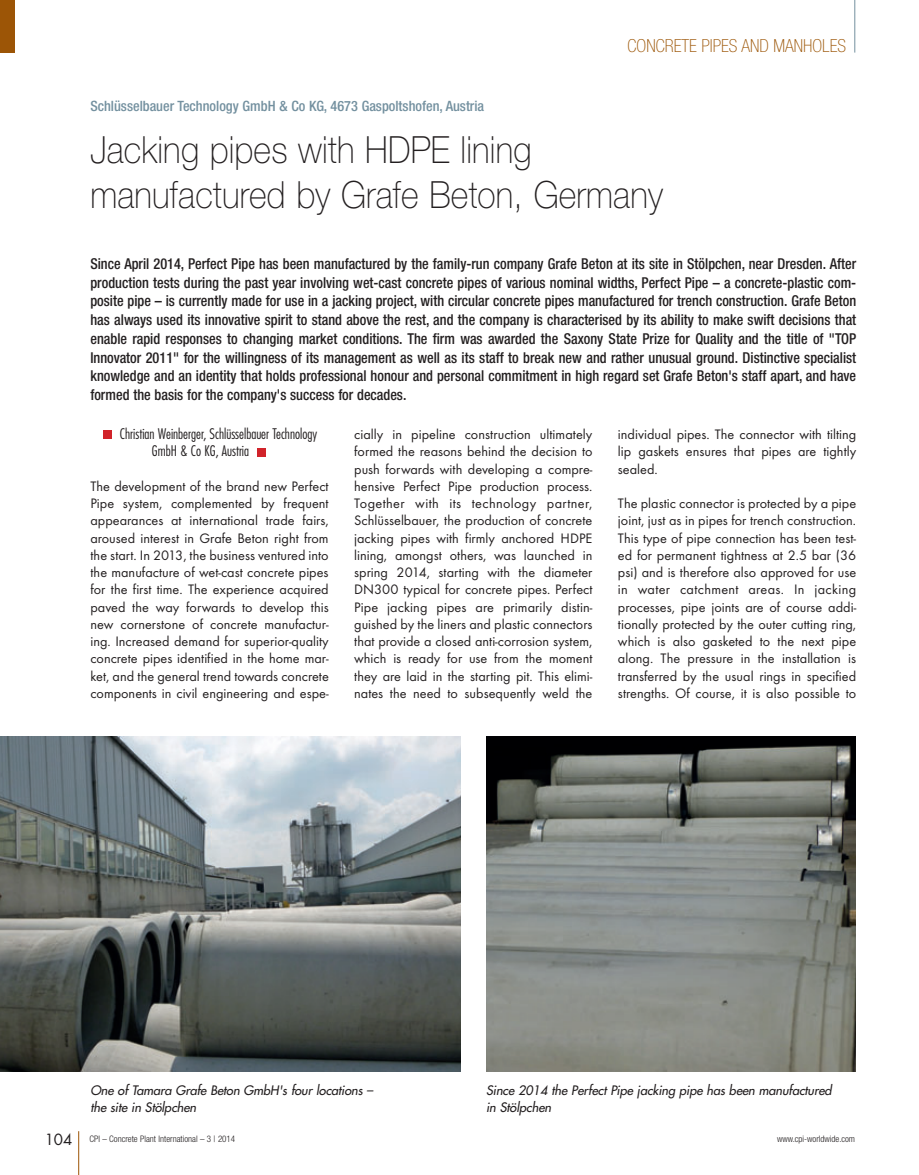
<style>
.page{position:relative;width:919px;height:1175px;background:#fff}
.page>*{position:absolute;margin:0;border:0;box-sizing:border-box;transform-origin:0 0}
.t1{font:100 37.5px/45px "Helvetica Neue";letter-spacing:.005em;color:#231f20;scale:.9 1}
.t2{font:100 condensed 18px "Helvetica Neue";color:#9c5506}
.t3{font:500 condensed 15px/18.8px "Helvetica Neue";color:#231f20;text-align:justify;scale:.95 1}
.t4{font:14.25px/17.2px "Futura T";color:#231f20;text-align:justify}
.t5{font:300 condensed 14.25px/17.2px "Futura";color:#231f20}
.t6{font:500 condensed 14.25px "Helvetica Neue";color:#73909f}
.t7{font:italic 12.75px/17.2px "Futura";letter-spacing:-.005em;color:#231f20}
.t8{font:300 condensed 9px "Helvetica Neue";color:#231f20}
.s1{font-family:"Futura";font-weight:400;font-stretch:normal;font-size:15px}
</style>
<div class="page">
<hr style="left:78px;top:1131px;width:1px;height:44px;background:#9c5506">
<hr style="left:854px;top:0;width:1px;height:53px;background:#73909f">
<div style="left:0;top:0;width:15px;height:53px;background:#9c5506"></div>
<img style="left:0;top:736px;width:460px;height:335px">
<img style="left:486px;top:736px;width:369px;height:335px">
<div style="left:103px;top:430px;width:9px;height:9px;background:#d1232a"></div>
<div style="left:257px;top:448px;width:9px;height:8px;background:#d1232a"></div>
<p class="t6" style="left:90px;top:98px;width:395px">Schlüsselbauer Technology GmbH &amp; Co KG, 4673 Gaspoltshofen, Austria</p>
<p class="t2" style="left:627px;top:36px;width:220px">CONCRETE PIPES AND MANHOLES</p>
<h1 class="t1" style="left:90px;top:127px;width:637px">Jacking pipes with HDPE lining manufactured by Grafe Beton, Germany</h1>
<p class="t3" style="left:90px;top:254px;width:807px">Since April 2014, Perfect Pipe has been manufactured by the family-run company Grafe Beton at its site in Stölpchen, near Dresden. After production tests during the past year involving wet-cast concrete pipes of various nominal widths, Perfect Pipe – a concrete-plastic com&shy;posite pipe – is currently made for use in a jacking project, with circular concrete pipes manufactured for trench construction. Grafe Beton has always used its innovative spirit to stand above the rest, and the company is characterised by its ability to make swift decisions that enable rapid responses to changing market conditions. The firm was awarded the Saxony State Prize for Quality and the title of "TOP Innovator 2011" for the willingness of its management as well as its staff to break new and rather unusual ground. Distinctive specialist knowledge and an identity that holds professional honour and personal commitment in high regard set Grafe Beton's staff apart, and have formed the basis for the company's success for decades.</p>
<p class="t5" style="left:152px;top:425px;width:167px;text-indent:-32px">Christian Weinberger, Schlüsselbauer Technology<br>GmbH &amp; Co KG, Austria</p>
<p class="t4" style="left:90px;top:477px;width:240px">The development of the brand new Perfect Pipe system, complemented by frequent appearances at international trade fairs, aroused interest in Grafe Beton right from the start. In 2013, the business ventured into the manufacture of wet-cast concrete pipes for the first time. The experience acquired paved the way forwards to develop this new cornerstone of concrete manufactur&shy;ing. Increased demand for superior-quality concrete pipes identified in the home mar&shy;ket, and the general trend towards concrete components in civil engineering and espe-</p>
<p class="t4" style="left:354px;top:426px;width:240px">cially in pipeline construction ultimately formed the reasons behind the decision to push forwards with developing a compre&shy;hensive Perfect Pipe production process.<br>Together with its technology partner, Schlüsselbauer, the production of concrete jacking pipes with firmly anchored HDPE lining, amongst others, was launched in spring 2014, starting with the diameter DN300 typical for concrete pipes. Perfect Pipe jacking pipes are primarily distin&shy;guished by the liners and plastic connectors that provide a closed anti-corrosion system, which is ready for use from the moment they are laid in the starting pit. This elimi&shy;nates the need to subsequently weld the</p>
<p class="t4" style="left:618px;top:426px;width:240px">individual pipes. The connector with tilting lip gaskets ensures that pipes are tightly sealed.</p>
<p class="t4" style="left:618px;top:495px;width:240px">The plastic connector is protected by a pipe joint, just as in pipes for trench construction.<br>This type of pipe connection has been test&shy;ed for permanent tightness at 2.5 bar (36 psi) and is therefore also approved for use in water catchment areas. In jacking processes, pipe joints are of course addi&shy;tionally protected by the outer cutting ring, which is also gasketed to the next pipe along. The pressure in the installation is transferred by the usual rings in specified strengths. Of course, it is also possible to</p>
<p class="t7" style="left:90px;top:1081px;width:287px">One of Tamara Grafe Beton GmbH's four locations – the site in Stölpchen</p>
<p class="t7" style="left:486px;top:1081px;width:350px">Since 2014 the Perfect Pipe jacking pipe has been manufactured in Stölpchen</p>
<p class="t8" style="left:45px;top:1133px;width:192px"><span class="s1">104</span> CPI – Concrete Plant International – 3 | 2014</p>
<p class="t8" style="left:777px;top:1133px;width:80px">www.cpi-worldwide.com</p>
</div>
